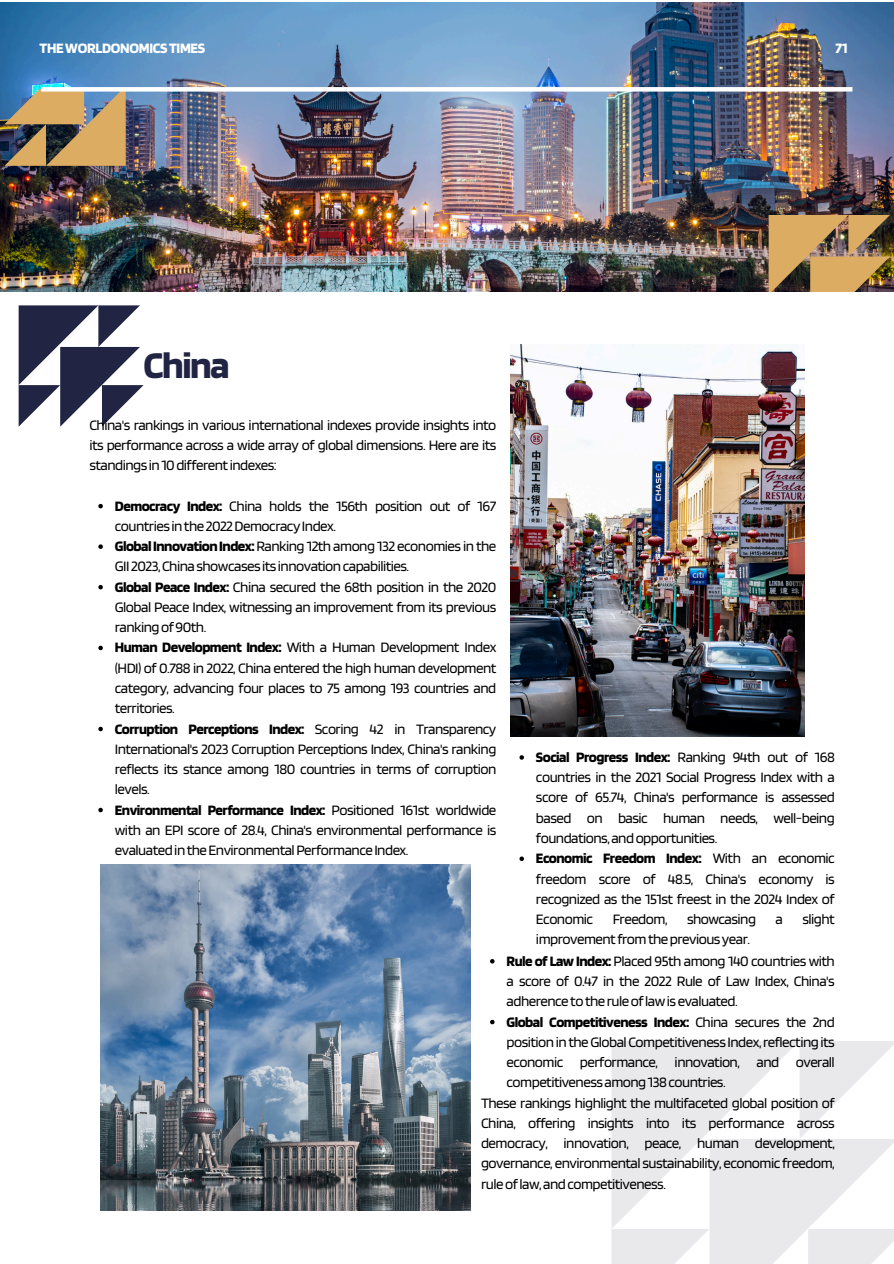
<style>
.page{position:relative;width:894px;height:1264px;background:#fff}
.page>*{position:absolute;margin:0;border:0;box-sizing:border-box;transform-origin:0 0}
.t1{font:700 39.15px "Blinker";letter-spacing:-.035em;color:#222444}
.t2{font:15px/20.2px "Blinker";letter-spacing:-.035em;color:#000;text-align:justify}
.t3{font:700 15px "Blinker";letter-spacing:-.02em;color:#fff}
.s1{font-weight:700}
</style>
<div class="page">
<img style="left:101px;top:864px;width:369px;height:346px">
<img style="left:510px;top:345px;width:294px;height:391px">
<svg style="left:19px;top:305px;width:124px;height:121px"></svg>
<svg style="left:611px;top:1041px;width:282px;height:222px"></svg>
<img style="left:0;top:2px;width:893px;height:289px">
<svg style="left:4px;top:89px;width:122px;height:77px;background:#a58d67"></svg>
<img style="left:768px;top:215px;width:121px;height:76px">
<div style="left:41px;top:87px;width:811px;height:5px;background:#fff"></div>
<svg style="left:98px;top:504px;width:5px;height:4px"></svg>
<svg style="left:98px;top:544px;width:5px;height:5px"></svg>
<svg style="left:98px;top:585px;width:5px;height:4px"></svg>
<svg style="left:98px;top:645px;width:5px;height:5px"></svg>
<svg style="left:98px;top:726px;width:5px;height:5px"></svg>
<svg style="left:98px;top:807px;width:5px;height:5px"></svg>
<svg style="left:519px;top:755px;width:5px;height:4px"></svg>
<svg style="left:519px;top:856px;width:5px;height:5px"></svg>
<svg style="left:490px;top:959px;width:4px;height:4px"></svg>
<svg style="left:490px;top:1019px;width:4px;height:5px"></svg>
<p class="t3" style="left:39px;top:39px;width:167px">THEWORLDONOMICSTIMES</p>
<p class="t3" style="left:835px;top:38px;width:14px">71</p>
<h2 class="t1" style="left:144px;top:340px;width:87px">China</h2>
<p class="t2" style="left:89px;top:414px;width:408px">China's rankings in various international indexes provide insights into its performance across a wide array of global dimensions. Here are its standingsin10differentindexes:</p>
<p class="t2" style="left:115px;top:495px;width:383px"><span class="s1">Democracy Index:</span> China holds the 156th position out of 167 countriesinthe2022DemocracyIndex.</p>
<h1 class="t2" style="left:115px;top:535px;width:383px"><span class="s1">GlobalInnovationIndex:</span>Ranking 12th among 132 economies in the<br>GII2023,Chinashowcasesitsinnovationcapabilities.</h1>
<p class="t2" style="left:115px;top:576px;width:383px"><span class="s1">Global Peace Index:</span> China secured the 68th position in the 2020<br>Global Peace Index, witnessing an improvement from its previous rankingof90th.</p>
<p class="t2" style="left:115px;top:637px;width:383px"><span class="s1">Human Development Index:</span> With a Human Development Index (HDI) of 0.788 in 2022, China entered the high human development category, advancing four places to 75 among 193 countries and territories.</p>
<p class="t2" style="left:115px;top:718px;width:383px"><span class="s1">Corruption Perceptions Index:</span> Scoring 42 in Transparency International's 2023 Corruption Perceptions Index, China's ranking reflects its stance among 180 countries in terms of corruption levels.</p>
<p class="t2" style="left:115px;top:799px;width:383px"><span class="s1">Environmental Performance Index:</span> Positioned 161st worldwide with an EPI score of 28.4, China's environmental performance is evaluatedintheEnvironmentalPerformanceIndex.</p>
<p class="t2" style="left:536px;top:746px;width:300px"><span class="s1">Social Progress Index:</span> Ranking 94th out of 168 countries in the 2021 Social Progress Index with a score of 65.74, China's performance is assessed based on basic human needs, well-being foundations,andopportunities.</p>
<p class="t2" style="left:536px;top:847px;width:300px"><span class="s1">Economic Freedom Index:</span> With an economic freedom score of 48.5, China's economy is recognized as the 151st freest in the 2024 Index of Economic</p>
<p class="t2" style="left:612px;top:908px;width:56px">Freedom,</p>
<p class="t2" style="left:686px;top:908px;width:71px">showcasing</p>
<p class="t2" style="left:775px;top:908px;width:9px">a</p>
<p class="t2" style="left:802px;top:908px;width:34px">slight</p>
<p class="t2" style="left:536px;top:928px;width:215px">improvementfromthepreviousyear.</p>
<p class="t2" style="left:506px;top:950px;width:330px"><span class="s1">Rule of Law Index:</span> Placed 95th among 140 countries with a score of 0.47 in the 2022 Rule of Law Index, China's adherencetotheruleoflawisevaluated.</p>
<p class="t2" style="left:506px;top:1011px;width:330px"><span class="s1">Global Competitiveness Index:</span> China secures the 2nd positionintheGlobalCompetitivenessIndex,reflectingits economic performance, innovation, and overall competitivenessamong138countries.</p>
<p class="t2" style="left:481px;top:1092px;width:355px">These rankings highlight the multifaceted global position of China, offering insights into its performance across democracy, innovation, peace, human development, governance, environmental sustainability, economic freedom, ruleoflaw,andcompetitiveness.</p>
</div>
